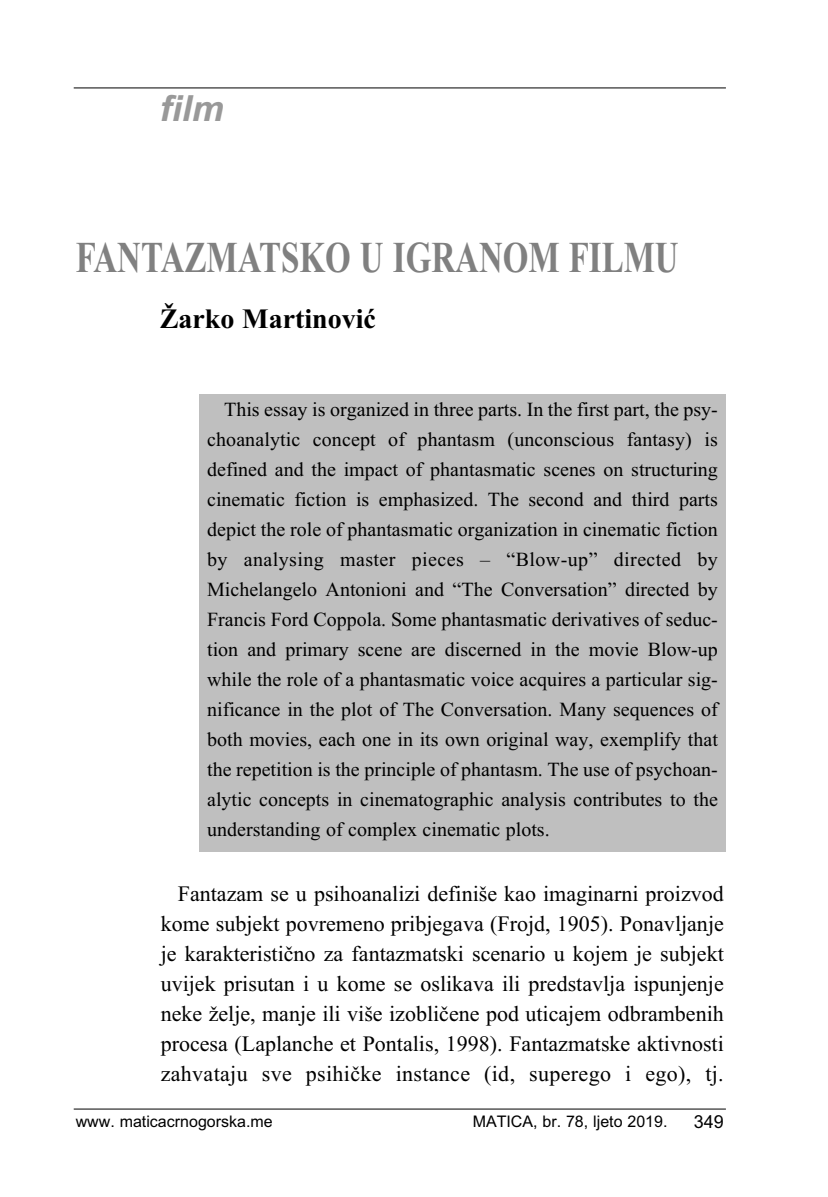
<style>
.page{position:relative;width:828px;height:1197px;background:#fff}
.page>*{position:absolute;margin:0;border:0;box-sizing:border-box;transform-origin:0 0}
.t1{font:700 44px "Times New Roman";color:#808080;scale:.75 1}
.t2{font:italic 700 36px "Arial";color:#999}
.t3{font:700 28px "Times New Roman";color:#000}
.t4{font:22px/30px "Times New Roman";letter-spacing:.015em;color:#000;text-align:justify}
.t5{font:20px/30px "Times New Roman";color:#000;text-align:justify}
.t6{font:18px "Arial";color:#000}
.t7{font:16px "Arial";color:#000}
</style>
<div class="page">
<hr style="left:74px;top:1108px;width:652px;height:1px;background:#000">
<hr style="left:74px;top:87px;width:652px;height:1px;background:#000">
<div style="left:199px;top:394px;width:527px;height:457px;background:#bfbfbf"></div>
<h2 class="t2" style="left:160px;top:87px;width:65px">film</h2>
<h1 class="t1" style="left:76px;top:231px;width:805px">FANTAZMATSKO U IGRANOM FILMU</h1>
<h3 class="t3" style="left:160px;top:302px;width:218px">Žarko Martinović</h3>
<p class="t5" style="left:207px;top:394px;width:512px;text-indent:17px">This essay is organized in three parts. In the first part, the psy&shy;choanalytic concept of phantasm (unconscious fantasy) is defined and the impact of phantasmatic scenes on structuring cinematic fiction is emphasized. The second and third parts depict the role of phantasmatic organization in cinematic fiction by analysing master pieces – “Blow-up” directed by Michelangelo Antonioni and “The Conversation” directed by Francis Ford Coppola. Some phantasmatic derivatives of seduc&shy;tion and primary scene are discerned in the movie Blow-up while the role of a phantasmatic voice acquires a particular sig&shy;nificance in the plot of The Conversation. Many sequences of both movies, each one in its own original way, exemplify that the repetition is the principle of phantasm. The use of psychoan&shy;alytic concepts in cinematographic analysis contributes to the understanding of complex cinematic plots.</p>
<p class="t4" style="left:161px;top:878px;width:565px;text-indent:17px">Fantazam se u psihoanalizi definiše kao imaginarni proizvod kome subjekt povremeno pribjegava (Frojd, 1905). Ponavljanje je karakteristično za fantazmatski scenario u kojem je subjekt uvijek prisutan i u kome se oslikava ili predstavlja ispunjenje neke želje, manje ili više izobličene pod uticajem odbrambenih procesa (Laplanche et Pontalis, 1998). Fantazmatske aktivnosti zahvataju sve psihičke instance (id, superego i ego), tj.</p>
<p class="t7" style="left:76px;top:1112px;width:198px">www. maticacrnogorska.me</p>
<p class="t7" style="left:473px;top:1112px;width:196px">MATICA, br. 78, ljeto 2019.</p>
<p class="t6" style="left:694px;top:1110px;width:32px">349</p>
</div>
